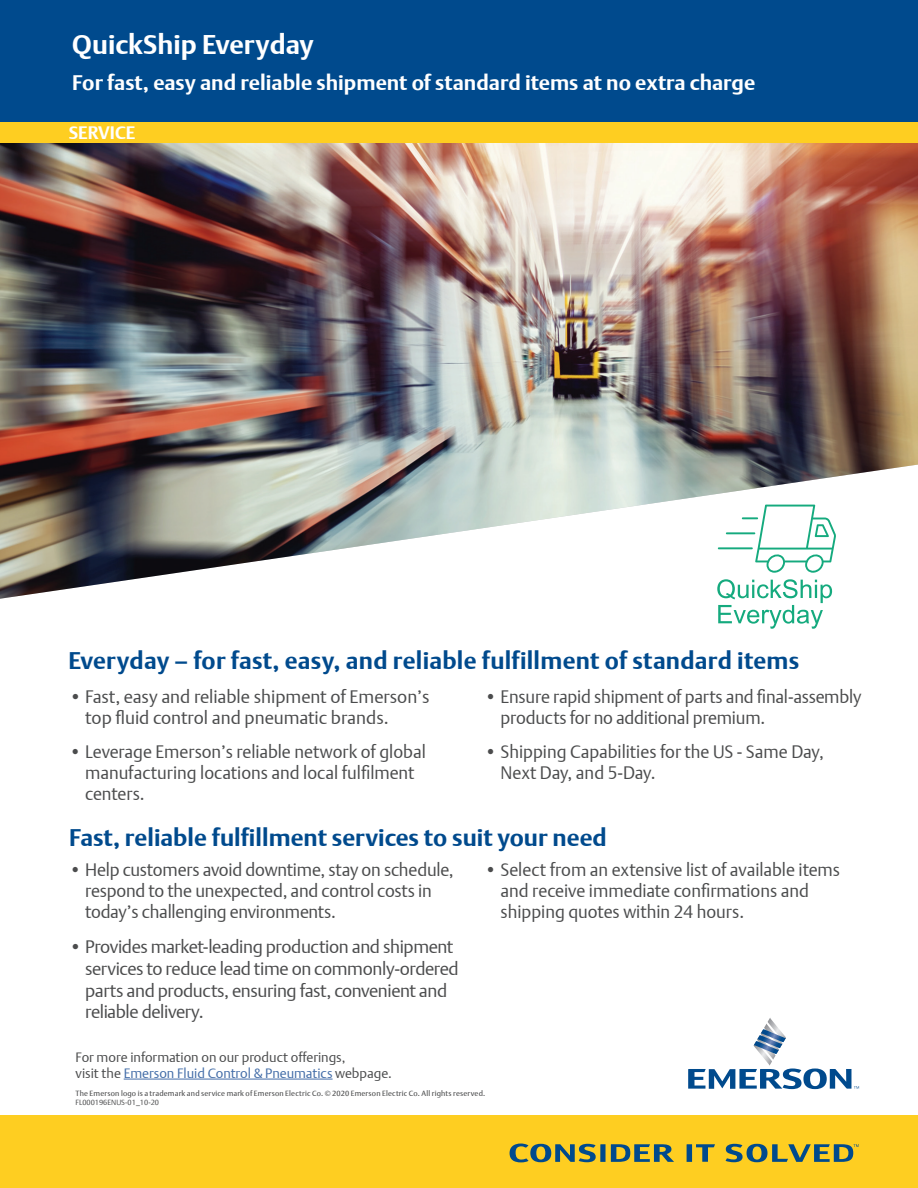
<style>
.page{position:relative;width:918px;height:1188px;background:#fff}
.page>*{position:absolute;margin:0;border:0;box-sizing:border-box;transform-origin:0 0}
.t1{font:700 27px "DTL Argo T";color:#fff}
.t2{font:700 24px "DTL Argo T";letter-spacing:.005em;color:#004a8d}
.t3{font:700 21px "DTL Argo T";color:#fff}
.t4{font:18px/21px "DTL Argo T Light";letter-spacing:-.01em;color:#4b4c4d}
.t5{font:700 18px "DTL Argo T";color:#fff}
.t6{font:13.5px/16.2px "DTL Argo T Light";color:#4b4c4d}
.t7{font:7.5px "DTL Argo T";letter-spacing:.025em;color:#4b4c4d}
.t8{font:7.5px "DTL Argo T Light";color:#4b4c4d}
.s1{color:#436da8}
</style>
<div class="page">
<img style="left:0;top:142px;width:918px;height:457px">
<div style="left:0;top:0;width:918px;height:122px;background:#004a8d"></div>
<div style="left:0;top:122px;width:918px;height:20px;background:#fece21"></div>
<div style="left:0;top:1115px;width:918px;height:73px;background:#fece21"></div>
<svg style="left:687px;top:1144px;width:28px;height:18px"></svg>
<svg style="left:510px;top:1144px;width:164px;height:18px"></svg>
<svg style="left:726px;top:1144px;width:133px;height:18px"></svg>
<svg style="left:688px;top:1018px;width:171px;height:71px"></svg>
<hr style="left:124px;top:1079px;width:209px;height:1px;background:#436da8">
<svg style="left:718px;top:505px;width:118px;height:68px"></svg>
<svg style="left:717px;top:579px;width:115px;height:50px"></svg>
<p class="t1" style="left:72px;top:28px;width:243px">QuickShip Everyday</p>
<p class="t3" style="left:72px;top:70px;width:685px">For fast, easy and reliable shipment of standard items at no extra charge</p>
<p class="t5" style="left:69px;top:122px;width:68px">SERVICE</p>
<p class="t2" style="left:68px;top:646px;width:732px">Everyday – for fast, easy, and reliable fulfillment of standard items</p>
<p class="t4" style="left:85px;top:686px;width:346px;text-indent:-16px">• Fast, easy and reliable shipment of Emerson’s top fluid control and pneumatic brands.</p>
<p class="t4" style="left:85px;top:741px;width:342px;text-indent:-16px">• Leverage Emerson’s reliable network of global manufacturing locations and local fulfilment centers.</p>
<p class="t4" style="left:501px;top:686px;width:362px;text-indent:-16px">• Ensure rapid shipment of parts and final-assembly products for no additional premium.</p>
<p class="t4" style="left:501px;top:741px;width:325px;text-indent:-16px">• Shipping Capabilities for the US - Same Day,<br>Next Day, and 5-Day.</p>
<p class="t2" style="left:69px;top:824px;width:539px">Fast, reliable fulfillment services to suit your need</p>
<p class="t4" style="left:85px;top:859px;width:370px;text-indent:-16px">• Help customers avoid downtime, stay on schedule, respond to the unexpected, and control costs in today’s challenging environments.</p>
<p class="t4" style="left:85px;top:936px;width:375px;line-height:21.6px;text-indent:-16px">• Provides market-leading production and shipment services to reduce lead time on commonly-ordered parts and products, ensuring fast, convenient and reliable delivery.</p>
<p class="t4" style="left:501px;top:859px;width:341px;text-indent:-16px">• Select from an extensive list of available items and receive immediate confirmations and shipping quotes within 24 hours.</p>
<p class="t6" style="left:76px;top:1049px;width:318px">For more information on our product offerings,<br>visit the <span class="s1">Emerson Fluid Control &amp; Pneumatics</span> webpage.</p>
<p class="t7" style="left:76px;top:1089px;width:411px">The Emerson logo is a trademark and service mark of Emerson Electric Co. © 2020 Emerson Electric Co. All rights reserved.</p>
<p class="t8" style="left:76px;top:1098px;width:85px">FL000196ENUS-01_10-20</p>
</div>
